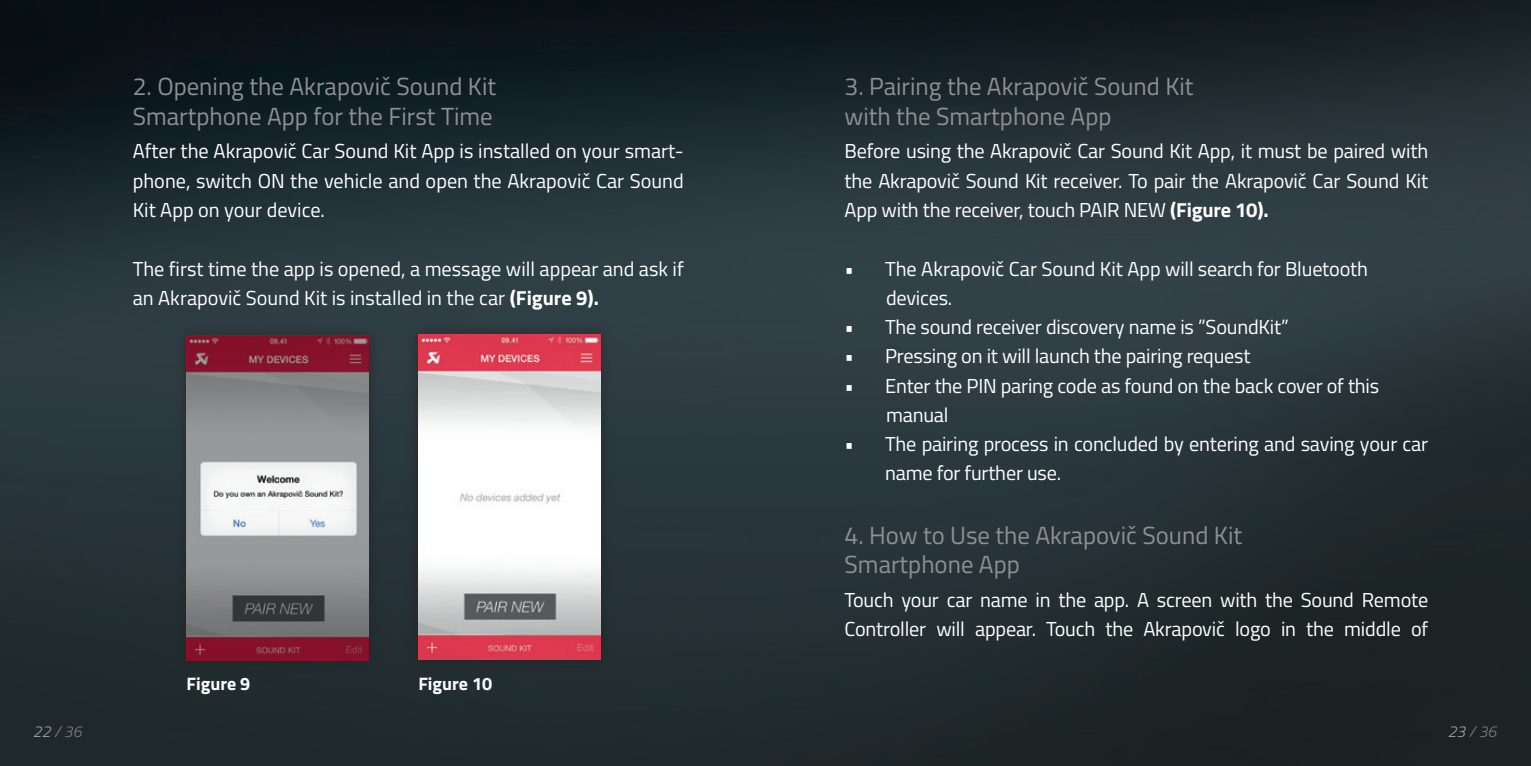
<style>
.page{position:relative;width:1531px;height:766px;background:#fff}
.page>*{position:absolute;margin:0;border:0;box-sizing:border-box;transform-origin:0 0}
.t1{font:24.75px "Titillium Web";color:#8e9091}
.t2{font:20.25px/29.2px "Titillium Web";letter-spacing:-.01em;color:#fff}
.t3{font:700 18px "Titillium Web";color:#fff}
.t4{font:italic 300 15.75px "Titillium Web";color:#808285}
.s1{font-weight:700}
.s2{color:#a8a9ad}
</style>
<div class="page">
<img style="left:0;top:0;width:1531px;height:765px">
<div style="left:174px;top:322px;width:207px;height:350px;background:#231f20;opacity:.7"></div>
<img style="left:187px;top:335px;width:181px;height:325px">
<div style="left:406px;top:321px;width:206px;height:350px;background:#231f20;opacity:.7"></div>
<img style="left:418px;top:334px;width:182px;height:325px">
<p class="t1" style="left:133px;top:69px;width:365px">2. Opening the Akrapovič Sound Kit</p>
<p class="t1" style="left:133px;top:98px;width:361px">Smartphone App for the First Time</p>
<p class="t2" style="left:133px;top:136px;width:552px;text-align:justify">After the Akrapovič Car Sound Kit App is installed on your smart&shy;phone, switch ON the vehicle and open the Akrapovič Car Sound Kit App on your device.</p>
<p class="t2" style="left:133px;top:253px;width:552px">The first time the app is opened, a message will appear and ask if an Akrapovič Sound Kit is installed in the car <span class="s1">(Figure 9).</span></p>
<p class="t4" style="left:33px;top:719px;width:50px"><span class="s2">22</span> / 36</p>
<p class="t3" style="left:187px;top:669px;width:65px">Figure 9</p>
<p class="t3" style="left:418px;top:669px;width:75px">Figure 10</p>
<p class="t1" style="left:844px;top:69px;width:351px">3. Pairing the Akrapovič Sound Kit</p>
<p class="t1" style="left:844px;top:98px;width:268px">with the Smartphone App</p>
<p class="t2" style="left:844px;top:136px;width:585px;text-align:justify">Before using the Akrapovič Car Sound Kit App, it must be paired with the Akrapovič Sound Kit receiver. To pair the Akrapovič Car Sound Kit App with the receiver, touch PAIR NEW <span class="s1">(Figure 10).</span></p>
<p class="t2" style="left:844px;top:253px;width:525px">• The Akrapovič Car Sound Kit App will search for Bluetooth</p>
<p class="t2" style="left:886px;top:282px;width:68px">devices.</p>
<p class="t2" style="left:844px;top:311px;width:446px">• The sound receiver discovery name is ”SoundKit”</p>
<p class="t2" style="left:844px;top:340px;width:408px">• Pressing on it will launch the pairing request</p>
<p class="t2" style="left:844px;top:370px;width:536px">• Enter the PIN paring code as found on the back cover of this</p>
<p class="t2" style="left:886px;top:399px;width:64px">manual</p>
<p class="t2" style="left:885px;top:428px;width:545px;text-indent:-40px">• The pairing process in concluded by entering and saving your car name for further use.</p>
<p class="t1" style="left:844px;top:516px;width:399px">4. How to Use the Akrapovič Sound Kit</p>
<p class="t1" style="left:844px;top:546px;width:177px">Smartphone App</p>
<p class="t2" style="left:844px;top:583px;width:585px">Touch your car name in the app. A screen with the Sound Remote<br>Controller will appear. Touch the Akrapovič logo in the middle of</p>
<p class="t4" style="left:1448px;top:719px;width:50px"><span class="s2">23</span> / 36</p>
</div>
